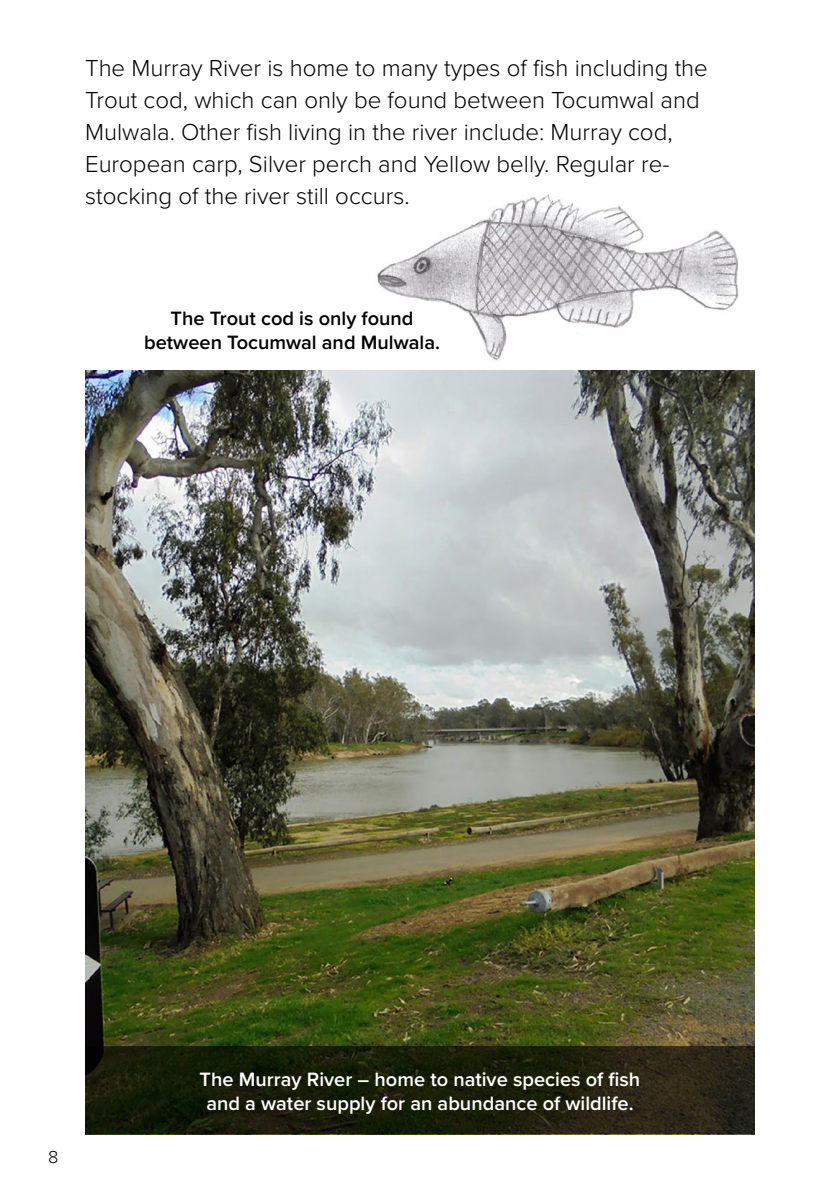
<style>
.page{position:relative;width:840px;height:1191px;background:#fff}
.page>*{position:absolute;margin:0;border:0;box-sizing:border-box;transform-origin:0 0}
.t1{font:300 24px/32px "Proxima Nova";color:#000}
.t2{font:600 20px/24px "Proxima Nova";color:#fff;text-align:center}
.t3{font:600 20px/24px "Proxima Nova";color:#000;text-align:center}
.t4{font:300 18px "Proxima Nova";color:#000}
</style>
<div class="page">
<img style="left:357px;top:194px;width:398px;height:189px">
<img style="left:85px;top:371px;width:669px;height:675px">
<svg style="left:85px;top:1046px;width:669px;height:88px;background:#1c1e0c"></svg>
<p class="t1" style="left:85px;top:52px;width:624px">The Murray River is home to many types of fish including the Trout cod, which can only be found between Tocumwal and Mulwala. Other fish living in the river include: Murray cod, European carp, Silver perch and Yellow belly. Regular re&shy;stocking of the river still occurs.</p>
<p class="t3" style="left:144px;top:307px;width:297px">The Trout cod is only found between Tocumwal and Mulwala.</p>
<p class="t4" style="left:48px;top:1145px;width:12px">8</p>
<p class="t2" style="left:199px;top:1068px;width:442px">The Murray River – home to native species of fish and a water supply for an abundance of wildlife.</p>
</div>
